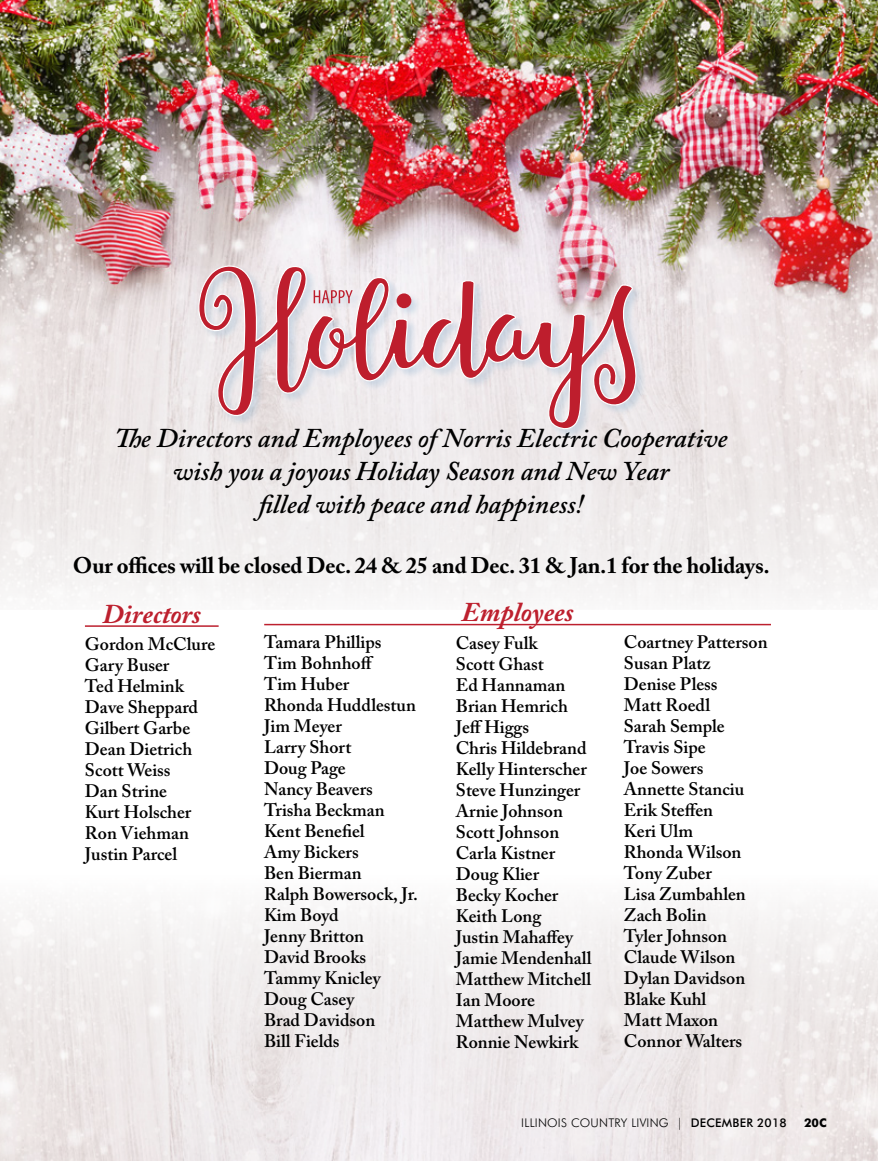
<style>
.page{position:relative;width:878px;height:1161px;background:#fff}
.page>*{position:absolute;margin:0;border:0;box-sizing:border-box;transform-origin:0 0}
.t1{font:italic 600 27px/33px "Adobe Caslon Pro";color:#000;text-align:center}
.t2{font:italic 700 27px "Adobe Caslon Pro";color:#bd202e}
.t3{font:700 22.5px "Adobe Caslon Pro";letter-spacing:-.01em;color:#000}
.t4{font:600 18px/21px "Adobe Caslon Pro";color:#000}
.t5{font:300 12px "Futura BT";letter-spacing:.02em;color:#000}
.t6{font:700 12px "Futura BT";color:#000}
.s1{font-weight:500}
</style>
<div class="page">
<img style="left:0;top:900px;width:878px;height:261px">
<img style="left:0;top:0;width:878px;height:604px">
<hr style="left:85px;top:625px;width:134px;height:2px;background:#bd202e">
<hr style="left:264px;top:624px;width:507px;height:1px;background:#bd202e">
<div style="left:197px;top:265px;width:450px;height:176px;background:#005a9c;opacity:.15"></div>
<svg style="left:196px;top:266px;width:440px;height:165px;background:#e0bdc3"></svg>
<div style="left:396px;top:293px;width:15px;height:15px;background:#be1e2d;border-radius:50%"></div>
<h1 class="t1" style="left:114px;top:422px;width:614px">The Directors and Employees of Norris Electric Cooperative wish you a joyous Holiday Season and New Year<br>filled with peace and happiness!</h1>
<p class="t3" style="left:73px;top:552px;width:698px">Our offices will be closed Dec. 24 &amp; 25 and Dec. 31 &amp; Jan.1 for the holidays.</p>
<h1 class="t2" style="left:102px;top:598px;width:100px">Directors</h1>
<h1 class="t2" style="left:461px;top:596px;width:113px">Employees</h1>
<p class="t4" style="left:264px;top:631px;width:155px">Tamara Phillips<br>Tim Bohnhoff<br>Tim Huber<br>Rhonda Huddlestun<br>Jim Meyer<br>Larry Short<br>Doug Page<br>Nancy Beavers<br>Trisha Beckman<br>Kent Benefiel<br>Amy Bickers<br>Ben Bierman<br>Ralph Bowersock, Jr.<br>Kim Boyd<br>Jenny Britton<br>David Brooks<br>Tammy Knicley<br>Doug Casey<br>Brad Davidson<br>Bill Fields</p>
<p class="t4" style="left:456px;top:632px;width:137px">Casey Fulk<br>Scott Ghast<br>Ed Hannaman<br>Brian Hemrich<br>Jeff Higgs<br>Chris Hildebrand<br>Kelly Hinterscher<br>Steve Hunzinger<br>Arnie Johnson<br>Scott Johnson<br>Carla Kistner<br>Doug Klier<br>Becky Kocher<br>Keith Long<br>Justin Mahaffey<br>Jamie Mendenhall<br>Matthew Mitchell<br>Ian Moore<br>Matthew Mulvey<br>Ronnie Newkirk</p>
<p class="t4" style="left:624px;top:631px;width:145px">Coartney Patterson<br>Susan Platz<br>Denise Pless<br>Matt Roedl<br>Sarah Semple<br>Travis Sipe<br>Joe Sowers<br>Annette Stanciu<br>Erik Steffen<br>Keri Ulm<br>Rhonda Wilson<br>Tony Zuber<br>Lisa Zumbahlen<br>Zach Bolin<br>Tyler Johnson<br>Claude Wilson<br>Dylan Davidson<br>Blake Kuhl<br>Matt Maxon<br>Connor Walters</p>
<p class="t4" style="left:85px;top:633px;width:132px">Gordon McClure<br>Gary Buser<br>Ted Helmink<br>Dave Sheppard<br>Gilbert Garbe<br>Dean Dietrich<br>Scott Weiss<br>Dan Strine<br>Kurt Holscher<br>Ron Viehman<br>Justin Parcel</p>
<p class="t5" style="left:521px;top:1116px;width:267px">ILLINOIS COUNTRY LIVING | <span class="s1">DECEMBER 2018</span></p>
<p class="t6" style="left:804px;top:1116px;width:24px">20c</p>
</div>
